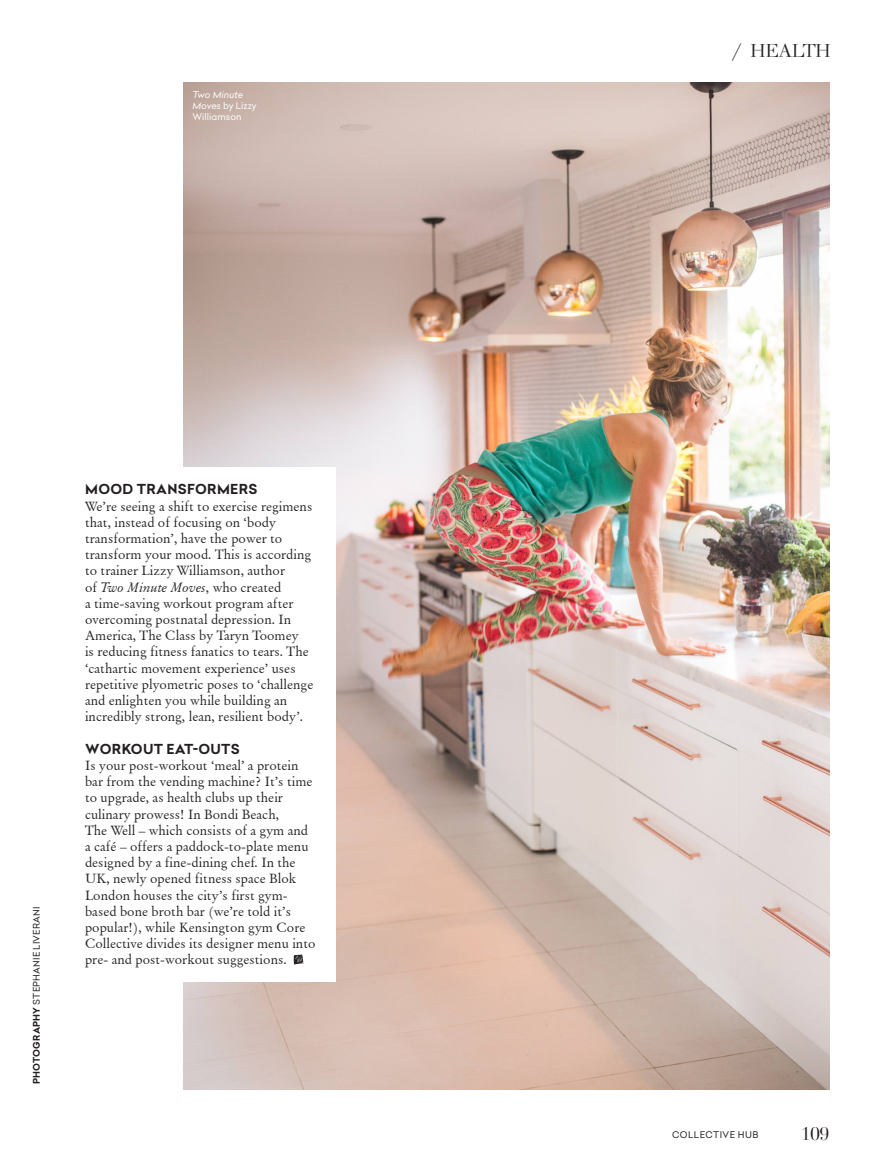
<style>
.page{position:relative;width:893px;height:1170px;background:#fff}
.page>*{position:absolute;margin:0;border:0;box-sizing:border-box;transform-origin:0 0}
.t1{font:18px "Walbaum 120 Pro";color:#231f20}
.Page_number_right{font:18px "Didot LT Std";color:#231f20}
.Body_text{font:13.5px/16.2px "Baramond";color:#231f20}
.Body_text-2{font:700 13.5px "Celias";letter-spacing:.02em;color:#231f20}
.Body_text-3{font:9px/10.8px "Celias";color:#fff}
.Body_text-4{font:9px "Celias";letter-spacing:.02em;color:#231f20}
.Page_number_text_rig{font:9px "Celias";letter-spacing:.05em;color:#231f20}
.s1{font-style:italic}
.s2{font-weight:700}
</style>
<div class="page">
<img style="left:184px;top:83px;width:645px;height:1006px">
<div style="left:68px;top:466px;width:268px;height:515px;background:#fff"></div>
<svg style="left:294px;top:954px;width:10px;height:10px"></svg>
<p class="Body_text-3" style="left:192px;top:89px;width:66px"><span class="s1">Two Minute<br>Moves</span> by Lizzy<br>Williamson</p>
<p class="Body_text-4" style="left:30px;top:1083px;width:179px;rotate:-90deg"><span class="s2">PHOTOGRAPHY</span> STEPHANIE LIVERANI</p>
<p class="Body_text-2" style="left:85px;top:480px;width:174px">MOOD TRANSFORMERS</p>
<p class="Body_text" style="left:85px;top:497px;width:230px">We’re seeing a shift to exercise regimens that, instead of focusing on ‘body transformation’, have the power to transform your mood. This is according to trainer Lizzy Williamson, author<br>of <span class="s1">Two Minute Moves</span>, who created<br>a time-saving workout program after overcoming postnatal depression. In America, The Class by Taryn Toomey<br>is reducing fitness fanatics to tears. The ‘cathartic movement experience’ uses repetitive plyometric poses to ‘challenge and enlighten you while building an incredibly strong, lean, resilient body’.</p>
<p class="Body_text-2" style="left:85px;top:739px;width:156px">WORKOUT EAT-OUTS</p>
<p class="Body_text" style="left:85px;top:757px;width:232px">Is your post-workout ‘meal’ a protein bar from the vending machine? It’s time to upgrade, as health clubs up their culinary prowess! In Bondi Beach,<br>The Well – which consists of a gym and a café – offers a paddock-to-plate menu designed by a fine-dining chef. In the UK, newly opened fitness space Blok London houses the city’s first gym&shy;based bone broth bar (we’re told it’s popular!), while Kensington gym Core Collective divides its designer menu into pre- and post-workout suggestions.</p>
<p class="t1" style="left:732px;top:40px;width:100px">/ HEALTH</p>
<p class="Page_number_text_rig" style="left:672px;top:1128px;width:88px">COLLECTIVE HUB</p>
<p class="Page_number_right" style="left:801px;top:1122px;width:30px">109</p>
</div>
